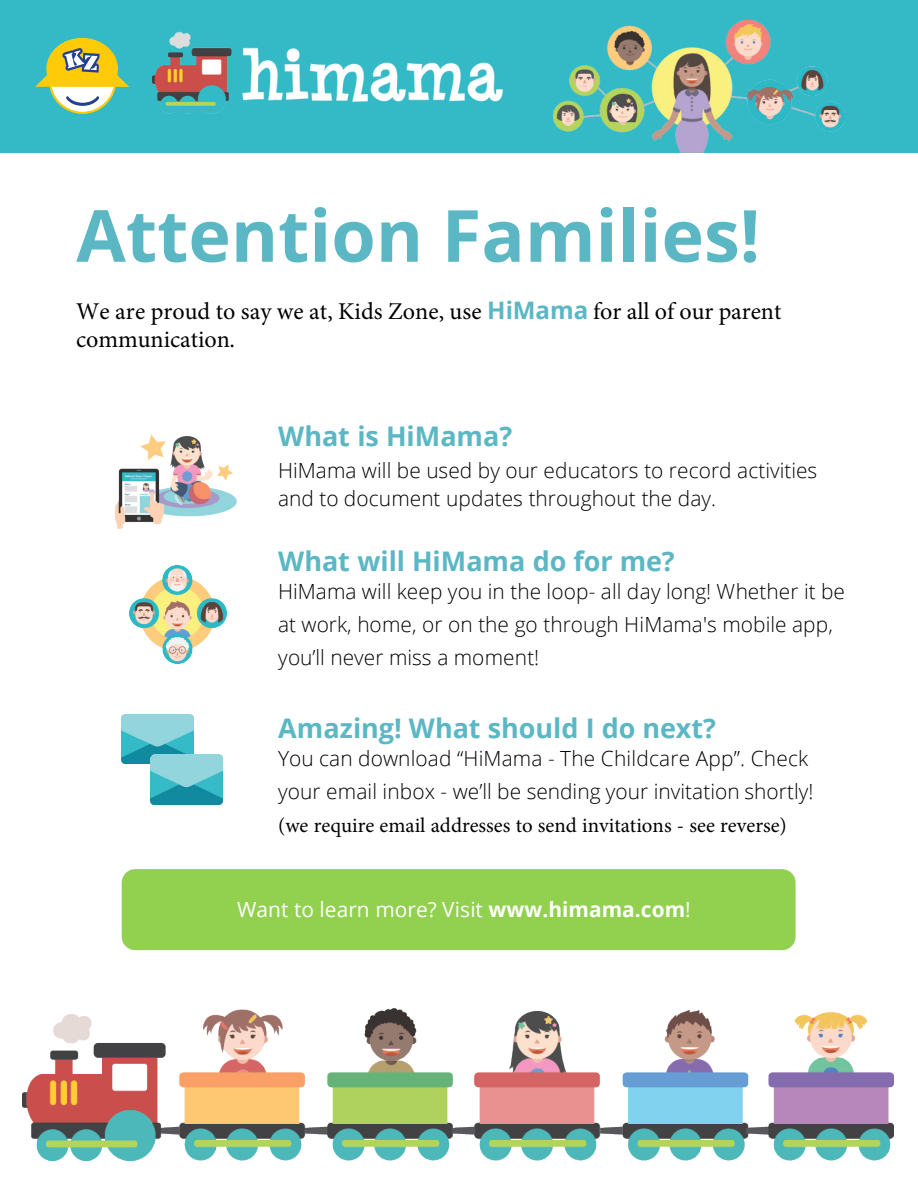
<style>
.page{position:relative;width:918px;height:1188px;background:#fff}
.page>*{position:absolute;margin:0;border:0;box-sizing:border-box;transform-origin:0 0}
.t1{font:700 72px "Open Sans";color:#5bb7c4}
.t2{font:700 27px "Open Sans";color:#5bb7c4}
.t3{font:24.15px/28.3px "Minion Pro";letter-spacing:-.005em;color:#000}
.t4{font:300 20.85px/32.7px "Open Sans";letter-spacing:.005em;color:#000}
.t5{font:20.85px "Minion Pro";color:#000}
.t6{font:20.85px "Open Sans";letter-spacing:.005em;color:#fff}
.s1{font-family:"Open Sans";font-weight:700;color:#5bb7c4}
.s2{font-weight:700}
</style>
<div class="page">
<div style="left:0;top:0;width:918px;height:153px;background:#34b9c6"></div>
<div style="left:122px;top:869px;width:674px;height:81px;background:#92d050;border-radius:14px"></div>
<img style="left:153px;top:31px;width:349px;height:83px">
<img style="left:553px;top:20px;width:291px;height:133px">
<img style="left:130px;top:565px;width:97px;height:99px">
<img style="left:115px;top:434px;width:122px;height:95px">
<img style="left:122px;top:715px;width:71px;height:49px">
<img style="left:150px;top:755px;width:72px;height:49px">
<img style="left:23px;top:1008px;width:870px;height:153px">
<svg style="left:35px;top:38px;width:94px;height:76px"></svg>
<h1 class="t1" style="left:76px;top:185px;width:686px">Attention Families!</h1>
<p class="t3" style="left:76px;top:297px;width:707px">We are proud to say we at, Kids Zone, use <span class="s1">HiMama</span> for all of our parent communication.</p>
<p class="t2" style="left:278px;top:417px;width:236px">What is HiMama?</p>
<p class="t4" style="left:278px;top:455px;width:541px;line-height:28.8px">HiMama will be used by our educators to record activities and to document updates throughout the day.</p>
<p class="t2" style="left:278px;top:542px;width:398px">What will HiMama do for me?</p>
<p class="t4" style="left:278px;top:575px;width:568px">HiMama will keep you in the loop- all day long! Whether it be at work, home, or on the go through HiMama's mobile app, you’ll never miss a moment!</p>
<p class="t2" style="left:278px;top:709px;width:440px">Amazing! What should I do next?</p>
<p class="t4" style="left:278px;top:742px;width:537px">You can download “HiMama - The Childcare App”. Check your email inbox - we’ll be sending your invitation shortly!</p>
<p class="t5" style="left:278px;top:811px;width:510px">(we require email addresses to send invitations - see reverse)</p>
<p class="t6" style="left:237px;top:895px;width:455px">Want to learn more? Visit <span class="s2">www.himama.com</span>!</p>
</div>
